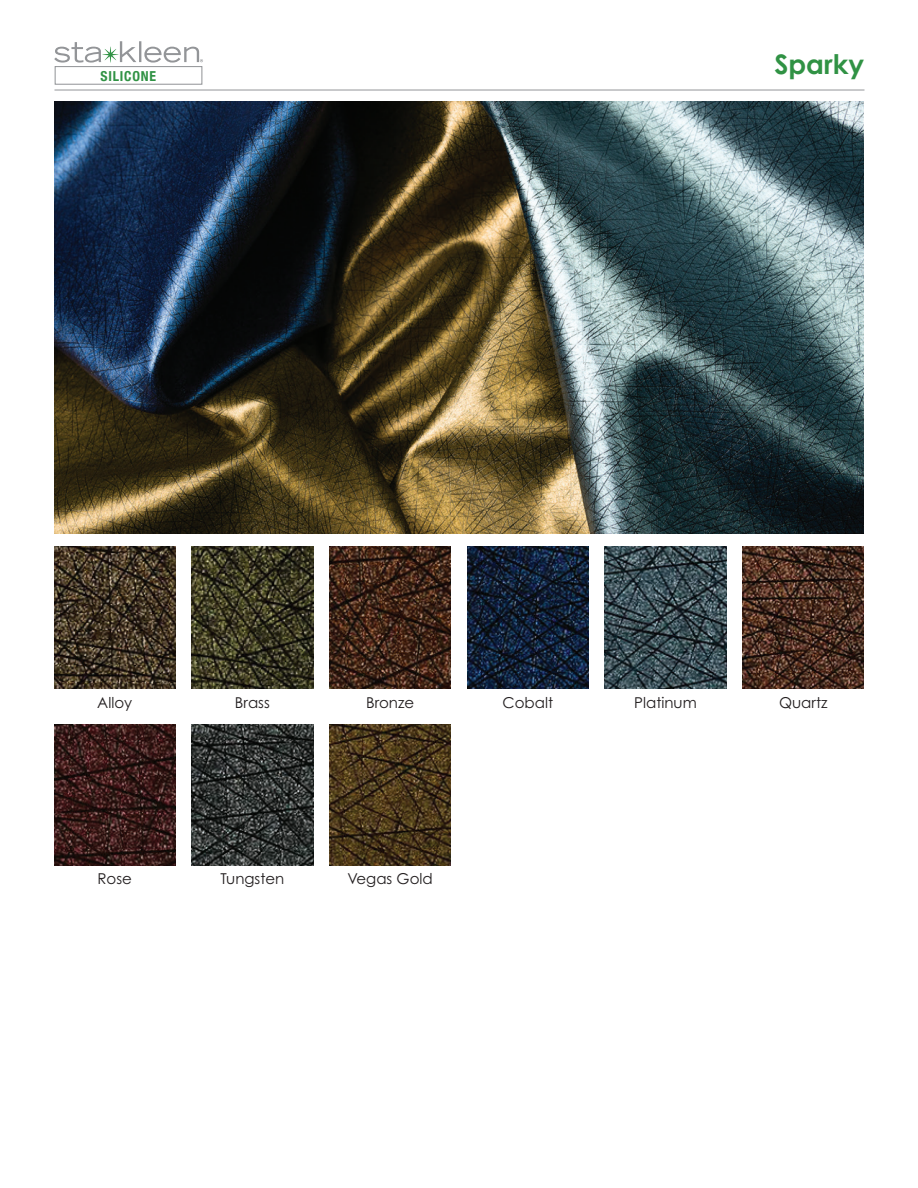
<style>
.page{position:relative;width:918px;height:1188px;background:#fff}
.page>*{position:absolute;margin:0;border:0;box-sizing:border-box;transform-origin:0 0}
.t1{font:700 27px "Century Gothic Pro";color:#309244}
.t2{font:15px "Century Gothic Pro";color:#231f20}
.t3{font:700 condensed 13.8px "Helvetica Neue";letter-spacing:.06em;color:#309244}
</style>
<div class="page">
<hr style="left:54px;top:90px;width:810px;height:1px;background:#939598">
<div style="left:55px;top:66px;width:147px;height:19px;border:1px solid #939598"></div>
<svg style="left:54px;top:41px;width:149px;height:22px"></svg>
<img style="left:54px;top:101px;width:810px;height:432px">
<img style="left:54px;top:547px;width:122px;height:141px">
<img style="left:192px;top:547px;width:121px;height:141px">
<img style="left:329px;top:547px;width:122px;height:141px">
<img style="left:467px;top:547px;width:122px;height:141px">
<img style="left:605px;top:547px;width:121px;height:141px">
<img style="left:742px;top:547px;width:122px;height:141px">
<img style="left:54px;top:724px;width:122px;height:142px">
<img style="left:192px;top:724px;width:121px;height:142px">
<img style="left:329px;top:724px;width:122px;height:142px">
<p class="t3" style="left:100px;top:64px;width:57px">SILICONE</p>
<h1 class="t1" style="left:774px;top:47px;width:91px">Sparky</h1>
<p class="t2" style="left:97px;top:693px;width:36px">Alloy</p>
<p class="t2" style="left:235px;top:693px;width:37px">Brass</p>
<p class="t2" style="left:366px;top:693px;width:50px">Bronze</p>
<p class="t2" style="left:503px;top:693px;width:52px">Cobalt</p>
<p class="t2" style="left:634px;top:693px;width:64px">Platinum</p>
<p class="t2" style="left:779px;top:693px;width:50px">Quartz</p>
<p class="t2" style="left:98px;top:869px;width:36px">Rose</p>
<p class="t2" style="left:221px;top:869px;width:65px">Tungsten</p>
<p class="t2" style="left:348px;top:869px;width:87px">Vegas Gold</p>
</div>
